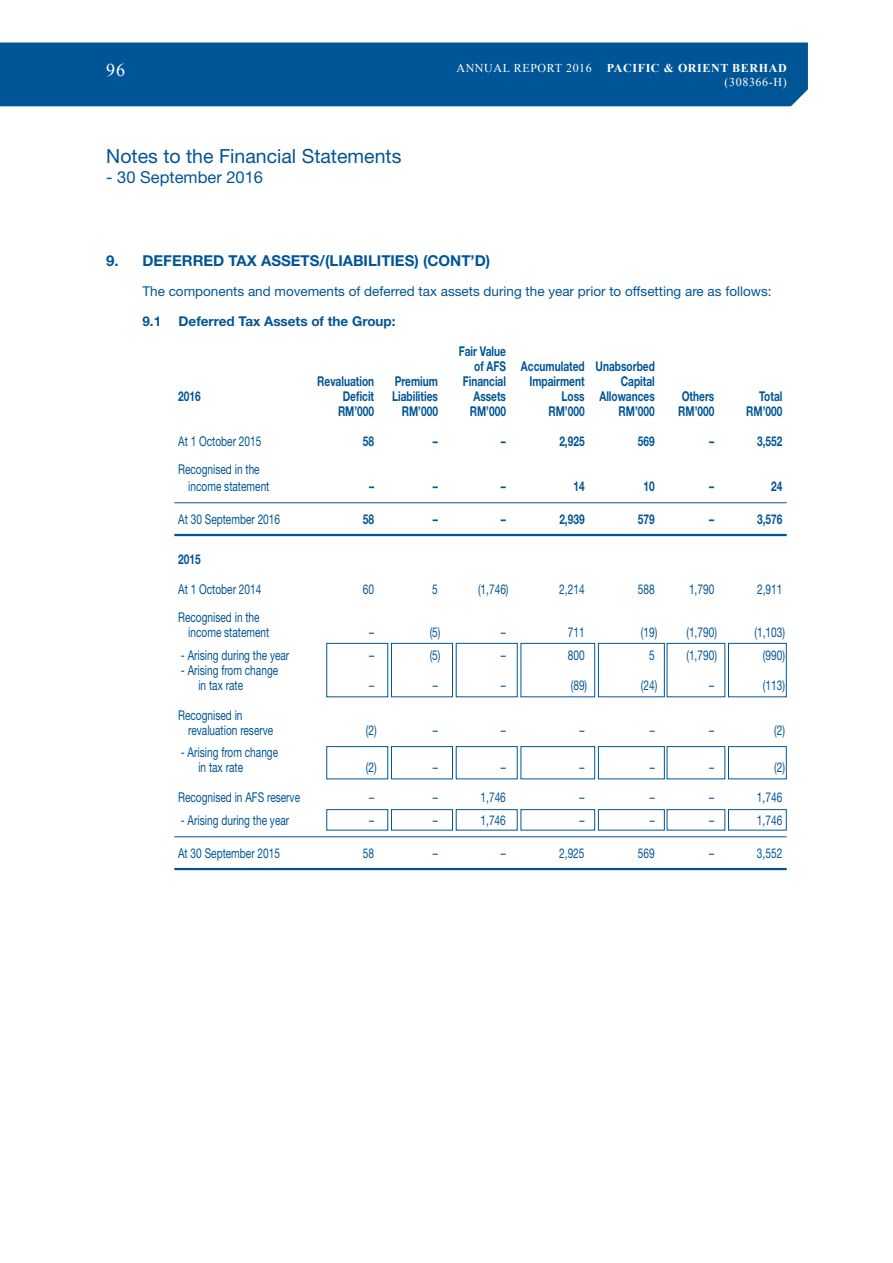
<style>
.page{position:relative;width:893px;height:1263px;background:#fff}
.page>*{position:absolute;margin:0;border:0;box-sizing:border-box;transform-origin:0 0}
.t1{font:19.5px "Helvetica Neue LT Std";color:#005596}
.t2{font:18px "Times New Roman";color:#fff}
.t3{font:16.5px "Helvetica Neue LT Std";color:#005596}
.t4{font:700 15px "Helvetica Neue LT Std";color:#005596}
.t5{font:13.5px/15px "Helvetica Neue LT Std";color:#005596;scale:.75 1}
.t6{font:700 13.5px/15px "Helvetica Neue LT Std";color:#005596;scale:.75 1}
.t7{font:13.5px "Helvetica Neue LT Std";color:#005596}
.t8{font:700 13.5px "Helvetica Neue LT Std";color:#005596}
.t9{font:12px "Times New Roman";letter-spacing:.05em;color:#fff}
.t10{font:700 12px "Times New Roman";letter-spacing:.05em;color:#fff}
</style>
<div class="page">
<div style="left:0;top:43px;width:808px;height:63px;background:#005596"></div>
<hr style="left:174px;top:502px;width:613px;height:1px;background:#005596">
<hr style="left:174px;top:534px;width:613px;height:2px;background:#005596">
<hr style="left:174px;top:836px;width:613px;height:1px;background:#005596">
<hr style="left:174px;top:868px;width:613px;height:2px;background:#005596">
<div style="left:728px;top:643px;width:59px;height:54px;border:1px solid #005596"></div>
<div style="left:598px;top:643px;width:67px;height:54px;border:1px solid #005596"></div>
<div style="left:521px;top:643px;width:74px;height:54px;border:1px solid #005596"></div>
<div style="left:391px;top:643px;width:62px;height:54px;border:1px solid #005596"></div>
<div style="left:728px;top:746px;width:59px;height:33px;border:1px solid #005596"></div>
<div style="left:667px;top:746px;width:58px;height:33px;border:1px solid #005596"></div>
<div style="left:598px;top:746px;width:67px;height:33px;border:1px solid #005596"></div>
<div style="left:521px;top:746px;width:74px;height:33px;border:1px solid #005596"></div>
<div style="left:456px;top:746px;width:62px;height:33px;border:1px solid #005596"></div>
<div style="left:391px;top:746px;width:62px;height:33px;border:1px solid #005596"></div>
<div style="left:326px;top:746px;width:62px;height:33px;border:1px solid #005596"></div>
<div style="left:728px;top:809px;width:59px;height:21px;border:1px solid #005596"></div>
<div style="left:667px;top:809px;width:58px;height:21px;border:1px solid #005596"></div>
<div style="left:598px;top:809px;width:67px;height:21px;border:1px solid #005596"></div>
<div style="left:521px;top:809px;width:74px;height:21px;border:1px solid #005596"></div>
<div style="left:456px;top:809px;width:62px;height:21px;border:1px solid #005596"></div>
<div style="left:391px;top:809px;width:62px;height:21px;border:1px solid #005596"></div>
<div style="left:326px;top:809px;width:62px;height:21px;border:1px solid #005596"></div>
<h2 class="t2" style="left:106px;top:58px;width:20px">96</h2>
<h1 class="t1" style="left:106px;top:144px;width:297px">Notes to the Financial Statements</h1>
<p class="t3" style="left:106px;top:167px;width:158px">- 30 September 2016</p>
<p class="t9" style="left:456px;top:60px;width:137px">ANNUAL REPORT 2016</p>
<p class="t10" style="left:607px;top:60px;width:181px">PACIFIC &amp; ORIENT BERHAD</p>
<p class="t9" style="left:725px;top:74px;width:64px">(308366-H)</p>
<p class="t4" style="left:106px;top:251px;width:385px">9. DEFERRED TAX ASSETS/(LIABILITIES) (CONT’D)</p>
<p class="t7" style="left:142px;top:283px;width:631px">The components and movements of deferred tax assets during the year prior to offsetting are as follows:</p>
<p class="t8" style="left:142px;top:313px;width:20px">9.1</p>
<p class="t8" style="left:179px;top:313px;width:219px">Deferred Tax Assets of the Group:</p>
<p class="t6" style="left:474px;top:343px;width:242px;text-indent:-15px">Fair Value<br>of AFS Accumulated Unabsorbed</p>
<p class="t6" style="left:317px;top:373px;width:77px">Revaluation</p>
<p class="t6" style="left:395px;top:373px;width:59px">Premium</p>
<p class="t6" style="left:463px;top:373px;width:59px">Financial</p>
<p class="t6" style="left:529px;top:373px;width:75px">Impairment</p>
<p class="t6" style="left:621px;top:373px;width:47px">Capital</p>
<p class="t6" style="left:178px;top:388px;width:32px">2016</p>
<p class="t6" style="left:343px;top:388px;width:43px">Deficit</p>
<p class="t6" style="left:392px;top:388px;width:63px">Liabilities</p>
<p class="t6" style="left:473px;top:388px;width:45px">Assets</p>
<p class="t6" style="left:562px;top:388px;width:126px">Loss Allowances</p>
<p class="t6" style="left:682px;top:388px;width:45px">Others</p>
<p class="t6" style="left:759px;top:388px;width:32px">Total</p>
<p class="t6" style="left:338px;top:403px;width:50px">RM’000</p>
<p class="t6" style="left:402px;top:403px;width:50px">RM’000</p>
<p class="t6" style="left:470px;top:403px;width:50px">RM’000</p>
<p class="t6" style="left:548px;top:403px;width:50px">RM’000</p>
<p class="t6" style="left:619px;top:403px;width:50px">RM’000</p>
<p class="t6" style="left:678px;top:403px;width:50px">RM’000</p>
<p class="t6" style="left:746px;top:403px;width:50px">RM’000</p>
<p class="t5" style="left:178px;top:433px;width:113px">At 1 October 2015</p>
<p class="t6" style="left:363px;top:433px;width:17px">58</p>
<p class="t6" style="left:433px;top:433px;width:8px">–</p>
<p class="t6" style="left:501px;top:433px;width:8px">–</p>
<p class="t6" style="left:559px;top:433px;width:35px">2,925</p>
<p class="t6" style="left:638px;top:433px;width:24px">569</p>
<p class="t6" style="left:709px;top:433px;width:8px">–</p>
<p class="t6" style="left:757px;top:433px;width:35px">3,552</p>
<p class="t5" style="left:188px;top:461px;width:110px;line-height:16.5px;text-indent:-10px">Recognised in the income statement</p>
<p class="t6" style="left:369px;top:478px;width:8px">–</p>
<p class="t6" style="left:433px;top:478px;width:8px">–</p>
<p class="t6" style="left:501px;top:478px;width:8px">–</p>
<p class="t6" style="left:573px;top:478px;width:17px">14</p>
<p class="t6" style="left:644px;top:478px;width:17px">10</p>
<p class="t6" style="left:709px;top:478px;width:8px">–</p>
<p class="t6" style="left:771px;top:478px;width:17px">24</p>
<p class="t5" style="left:178px;top:511px;width:138px">At 30 September 2016</p>
<p class="t6" style="left:363px;top:511px;width:17px">58</p>
<p class="t6" style="left:433px;top:511px;width:8px">–</p>
<p class="t6" style="left:501px;top:511px;width:8px">–</p>
<p class="t6" style="left:559px;top:511px;width:35px">2,939</p>
<p class="t6" style="left:638px;top:511px;width:24px">579</p>
<p class="t6" style="left:709px;top:511px;width:8px">–</p>
<p class="t6" style="left:757px;top:511px;width:35px">3,576</p>
<p class="t6" style="left:178px;top:551px;width:32px">2015</p>
<p class="t5" style="left:178px;top:581px;width:113px">At 1 October 2014</p>
<p class="t5" style="left:363px;top:581px;width:17px">60</p>
<p class="t5" style="left:432px;top:581px;width:9px">5</p>
<p class="t5" style="left:478px;top:581px;width:42px">(1,746)</p>
<p class="t5" style="left:559px;top:581px;width:35px">2,214</p>
<p class="t5" style="left:638px;top:581px;width:24px">588</p>
<p class="t5" style="left:689px;top:581px;width:35px">1,790</p>
<p class="t5" style="left:757px;top:581px;width:35px">2,911</p>
<p class="t5" style="left:188px;top:610px;width:110px;text-indent:-10px">Recognised in the income statement</p>
<p class="t5" style="left:369px;top:625px;width:8px">–</p>
<p class="t5" style="left:430px;top:625px;width:16px">(5)</p>
<p class="t5" style="left:501px;top:625px;width:8px">–</p>
<p class="t5" style="left:568px;top:625px;width:24px">711</p>
<p class="t5" style="left:641px;top:625px;width:24px">(19)</p>
<p class="t5" style="left:686px;top:625px;width:42px">(1,790)</p>
<p class="t5" style="left:754px;top:625px;width:42px">(1,103)</p>
<p class="t5" style="left:181px;top:647px;width:146px">- Arising during the year</p>
<p class="t5" style="left:369px;top:647px;width:8px">–</p>
<p class="t5" style="left:430px;top:647px;width:16px">(5)</p>
<p class="t5" style="left:501px;top:647px;width:8px">–</p>
<p class="t5" style="left:568px;top:647px;width:24px">800</p>
<p class="t5" style="left:649px;top:647px;width:9px">5</p>
<p class="t5" style="left:686px;top:647px;width:42px">(1,790)</p>
<p class="t5" style="left:763px;top:647px;width:31px">(990)</p>
<p class="t5" style="left:198px;top:662px;width:108px;text-indent:-17px">- Arising from change in tax rate</p>
<p class="t5" style="left:369px;top:677px;width:8px">–</p>
<p class="t5" style="left:433px;top:677px;width:8px">–</p>
<p class="t5" style="left:501px;top:677px;width:8px">–</p>
<p class="t5" style="left:571px;top:677px;width:24px">(89)</p>
<p class="t5" style="left:641px;top:677px;width:24px">(24)</p>
<p class="t5" style="left:709px;top:677px;width:8px">–</p>
<p class="t5" style="left:763px;top:677px;width:31px">(113)</p>
<p class="t5" style="left:188px;top:707px;width:115px;text-indent:-10px">Recognised in revaluation reserve</p>
<p class="t5" style="left:198px;top:745px;width:108px;text-indent:-17px">- Arising from change in tax rate</p>
<p class="t5" style="left:366px;top:722px;width:16px">(2)</p>
<p class="t5" style="left:433px;top:722px;width:8px">–</p>
<p class="t5" style="left:501px;top:722px;width:8px">–</p>
<p class="t5" style="left:580px;top:722px;width:8px">–</p>
<p class="t5" style="left:650px;top:722px;width:8px">–</p>
<p class="t5" style="left:709px;top:722px;width:8px">–</p>
<p class="t5" style="left:774px;top:722px;width:16px">(2)</p>
<p class="t5" style="left:366px;top:760px;width:16px">(2)</p>
<p class="t5" style="left:433px;top:760px;width:8px">–</p>
<p class="t5" style="left:501px;top:760px;width:8px">–</p>
<p class="t5" style="left:579px;top:760px;width:8px">–</p>
<p class="t5" style="left:650px;top:760px;width:8px">–</p>
<p class="t5" style="left:709px;top:760px;width:8px">–</p>
<p class="t5" style="left:774px;top:760px;width:16px">(2)</p>
<p class="t5" style="left:178px;top:790px;width:164px">Recognised in AFS reserve</p>
<p class="t5" style="left:369px;top:790px;width:8px">–</p>
<p class="t5" style="left:433px;top:790px;width:8px">–</p>
<p class="t5" style="left:481px;top:790px;width:35px">1,746</p>
<p class="t5" style="left:579px;top:790px;width:8px">–</p>
<p class="t5" style="left:650px;top:790px;width:8px">–</p>
<p class="t5" style="left:709px;top:790px;width:8px">–</p>
<p class="t5" style="left:757px;top:790px;width:35px">1,746</p>
<p class="t5" style="left:181px;top:812px;width:146px">- Arising during the year</p>
<p class="t5" style="left:369px;top:812px;width:8px">–</p>
<p class="t5" style="left:433px;top:812px;width:8px">–</p>
<p class="t5" style="left:481px;top:812px;width:35px">1,746</p>
<p class="t5" style="left:579px;top:812px;width:8px">–</p>
<p class="t5" style="left:650px;top:812px;width:8px">–</p>
<p class="t5" style="left:709px;top:812px;width:8px">–</p>
<p class="t5" style="left:757px;top:812px;width:35px">1,746</p>
<p class="t5" style="left:178px;top:845px;width:138px">At 30 September 2015</p>
<p class="t5" style="left:363px;top:845px;width:17px">58</p>
<p class="t5" style="left:433px;top:845px;width:8px">–</p>
<p class="t5" style="left:501px;top:845px;width:8px">–</p>
<p class="t5" style="left:559px;top:845px;width:35px">2,925</p>
<p class="t5" style="left:638px;top:845px;width:24px">569</p>
<p class="t5" style="left:709px;top:845px;width:8px">–</p>
<p class="t5" style="left:757px;top:845px;width:35px">3,552</p>
</div>
